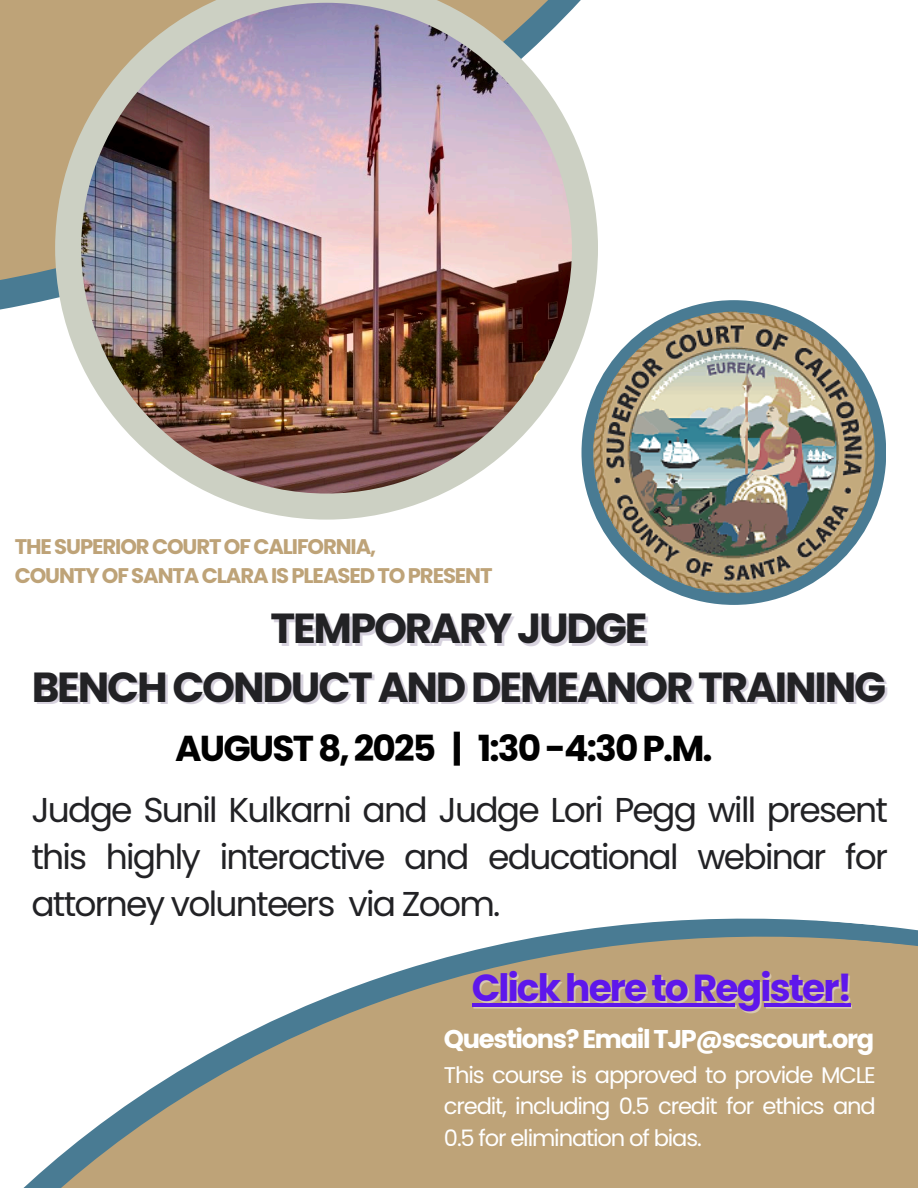
<style>
.page{position:relative;width:918px;height:1188px;background:#fff}
.page>*{position:absolute;margin:0;border:0;box-sizing:border-box;transform-origin:0 0}
.t1{font:700 42px "Poppins";letter-spacing:-.05em;color:#222225}
.t2{font:700 37.65px "Poppins";letter-spacing:-.05em;color:#5e17eb}
.t3{font:700 36px "Poppins";letter-spacing:-.05em;color:#000}
.t4{font:34.5px/47.2px "Poppins";letter-spacing:-.05em;color:#222225;text-align:justify}
.t5{font:700 25.65px "Poppins";letter-spacing:-.05em;color:#fff}
.t6{font:22.65px/31.5px "Poppins";letter-spacing:-.05em;color:#fff;text-align:justify}
.t7{font:700 21.15px/29.2px "Poppins";letter-spacing:-.05em;color:#bea378}
</style>
<div class="page">
<img style="left:0;top:0;width:918px;height:1188px">
<hr style="left:472px;top:1004px;width:378px;height:3px;background:#5e17eb">
<svg style="left:55px;top:0;width:543px;height:520px"></svg>
<img style="left:81px;top:3px;width:491px;height:491px;border-radius:50%">
<h1 class="t7" style="left:15px;top:532px;width:479px">THE SUPERIOR COURT OF CALIFORNIA,<br>COUNTY OF SANTA CLARA IS PLEASED TO PRESENT</h1>
<p class="t1" style="left:270px;top:599px;width:379px">TEMPORARY JUDGE</p>
<h6 class="t1" style="left:32px;top:657px;width:856px">BENCH CONDUCT AND DEMEANOR TRAINING</h6>
<p class="t3" style="left:175px;top:723px;width:539px">AUGUST 8, 2025 | 1:30 -4:30 P.M.</p>
<h4 class="t4" style="left:31px;top:786px;width:858px">Judge Sunil Kulkarni and Judge Lori Pegg will present this highly interactive and educational webinar for attorney volunteers via Zoom.</h4>
<h2 class="t2" style="left:472px;top:962px;width:382px">Click here to Register!</h2>
<h3 class="t5" style="left:444px;top:1021px;width:432px">Questions? Email TJP@scscourt.org</h3>
<h5 class="t6" style="left:444px;top:1059px;width:433px">This course is approved to provide MCLE credit, including 0.5 credit for ethics and 0.5 for elimination of bias.</h5>
</div>
